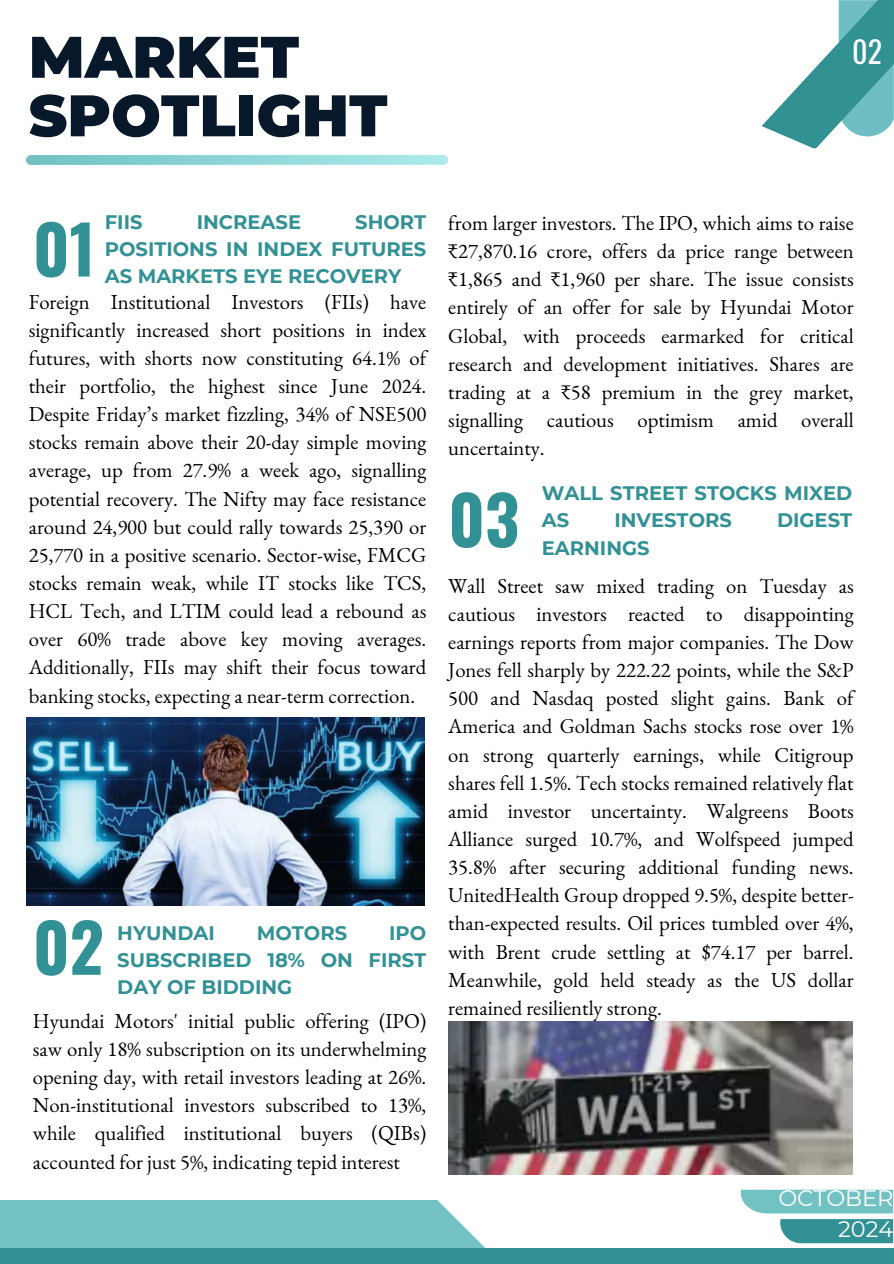
<style>
.page{position:relative;width:894px;height:1264px;background:#fff}
.page>*{position:absolute;margin:0;border:0;box-sizing:border-box;transform-origin:0 0}
.t1{font:700 66.6px "Oswald";color:#329194}
.t2{font:900 58.5px/58.5px "Montserrat";letter-spacing:.005em;color:#07182a}
.t3{font:30px "Oswald";color:#fff}
.t4{font:22.5px/30.3px "Montserrat";color:#fff;text-align:right}
.t5{font:20.7px/28.2px "EB Garamond";color:#000;text-align:justify}
.t6{font:700 19.5px/27px "Montserrat";color:#329194;text-align:right}
</style>
<div class="page">
<svg style="left:272px;top:1200px;width:213px;height:48px;background:#81c8ca"></svg>
<div style="left:0;top:1199px;width:272px;height:64px;background:#72c2c4"></div>
<svg style="left:740px;top:1189px;width:152px;height:24px;background:#7bc5c7"></svg>
<svg style="left:780px;top:1219px;width:112px;height:25px;background:#40989b"></svg>
<div style="left:0;top:1248px;width:892px;height:15px;background:#329194"></div>
<img style="left:761px;top:0;width:132px;height:149px">
<img style="left:26px;top:717px;width:398px;height:188px">
<img style="left:448px;top:1021px;width:404px;height:153px">
<p class="t2" style="left:29px;top:28px;width:360px">MARKET<br>SPOTLIGHT</p>
<h3 class="t3" style="left:852px;top:28px;width:31px">02</h3>
<p class="t1" style="left:33px;top:197px;width:64px">01</p>
<p class="t6" style="left:105px;top:208px;width:39px">FIIS</p>
<p class="t6" style="left:197px;top:208px;width:106px">INCREASE</p>
<p class="t6" style="left:105px;top:208px;width:323px">SHORT<br>POSITIONS IN INDEX FUTURES</p>
<p class="t6" style="left:105px;top:262px;width:298px">AS MARKETS EYE RECOVERY</p>
<h3 class="t5" style="left:29px;top:287px;width:399px">Foreign Institutional Investors (FIIs) have significantly increased short positions in index futures, with shorts now constituting 64.1% of their portfolio, the highest since June 2024.<br>Despite Friday’s market fizzling, 34% of NSE500 stocks remain above their 20-day simple moving average, up from 27.9% a week ago, signalling potential recovery. The Nifty may face resistance around 24,900 but could rally towards 25,390 or 25,770 in a positive scenario. Sector-wise, FMCG stocks remain weak, while IT stocks like TCS, HCL Tech, and LTIM could lead a rebound as over 60% trade above key moving averages.<br>Additionally, FIIs may shift their focus toward banking stocks, expecting a near-term correction.</h3>
<p class="t1" style="left:33px;top:895px;width:72px">02</p>
<h3 class="t6" style="left:117px;top:919px;width:99px">HYUNDAI</h3>
<h3 class="t6" style="left:257px;top:919px;width:92px">MOTORS</h3>
<h3 class="t6" style="left:117px;top:919px;width:310px;text-align:justify;text-indent:272px">IPO SUBSCRIBED 18% ON FIRST DAY OF BIDDING</h3>
<p class="t5" style="left:33px;top:1006px;width:395px">Hyundai Motors' initial public offering (IPO) saw only 18% subscription on its underwhelming opening day, with retail investors leading at 26%.<br>Non-institutional investors subscribed to 13%, while qualified institutional buyers (QIBs) accounted for just 5%, indicating tepid interest</p>
<h2 class="t5" style="left:448px;top:209px;width:407px">from larger investors. The IPO, which aims to raise ₹27,870.16 crore, offers da price range between ₹1,865 and ₹1,960 per share. The issue consists entirely of an offer for sale by Hyundai Motor Global, with proceeds earmarked for critical research and development initiatives. Shares are trading at a ₹58 premium in the grey market, signalling cautious optimism amid overall uncertainty.</h2>
<h3 class="t6" style="left:541px;top:480px;width:312px;text-align:left">WALL STREET STOCKS MIXED<br>AS</h3>
<p class="t1" style="left:448px;top:467px;width:72px">03</p>
<h3 class="t6" style="left:614px;top:507px;width:119px">INVESTORS</h3>
<h3 class="t6" style="left:776px;top:507px;width:77px">DIGEST</h3>
<h3 class="t6" style="left:541px;top:534px;width:109px">EARNINGS</h3>
<p class="t5" style="left:448px;top:571px;width:407px">Wall Street saw mixed trading on Tuesday as cautious investors reacted to disappointing earnings reports from major companies. The Dow Jones fell sharply by 222.22 points, while the S&amp;P 500 and Nasdaq posted slight gains. Bank of America and Goldman Sachs stocks rose over 1% on strong quarterly earnings, while Citigroup shares fell 1.5%. Tech stocks remained relatively flat amid investor uncertainty. Walgreens Boots Alliance surged 10.7%, and Wolfspeed jumped 35.8% after securing additional funding news.<br>UnitedHealth Group dropped 9.5%, despite better&shy;than-expected results. Oil prices tumbled over 4%, with Brent crude settling at $74.17 per barrel.<br>Meanwhile, gold held steady as the US dollar remained resiliently strong.</p>
<p class="t4" style="left:778px;top:1183px;width:117px">OCTOBER<br>2024</p>
</div>
